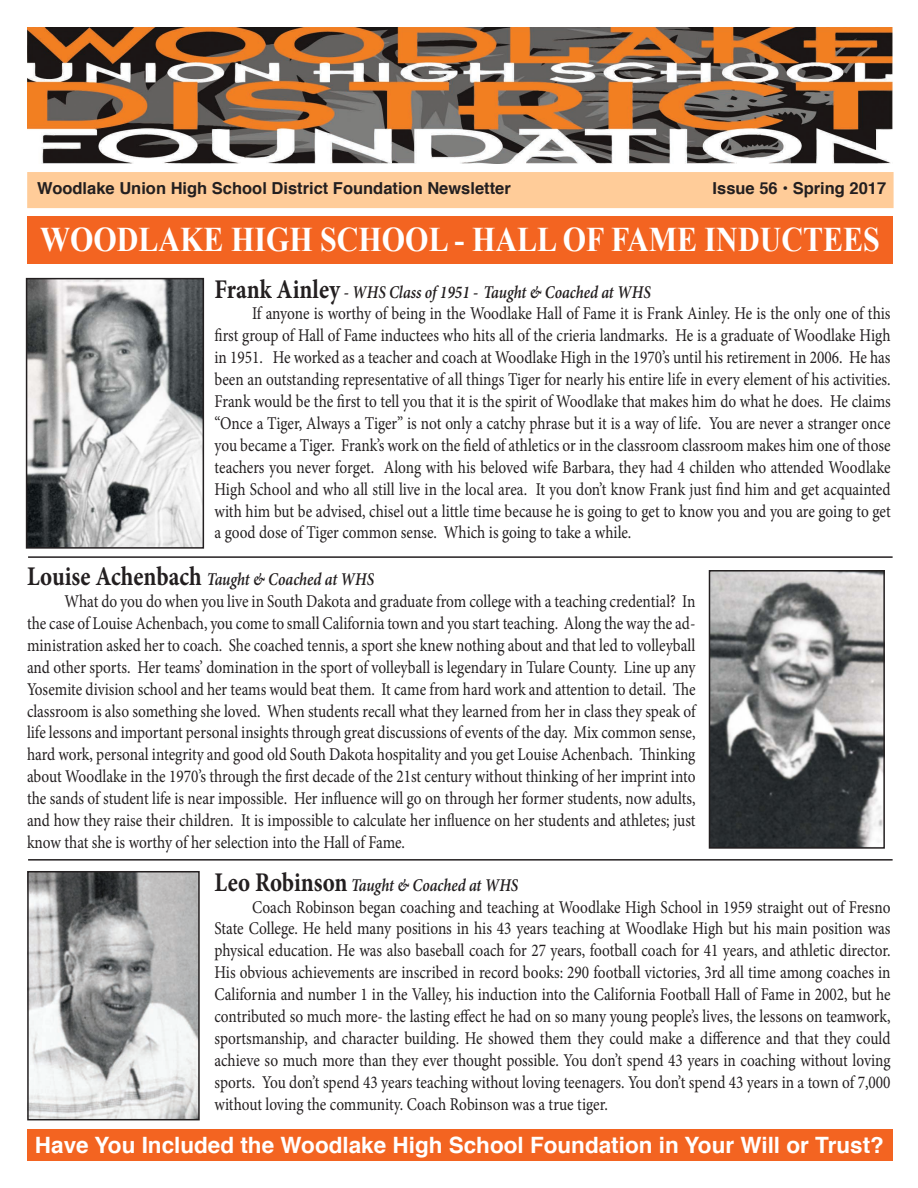
<style>
.page{position:relative;width:918px;height:1188px;background:#fff}
.page>*{position:absolute;margin:0;border:0;box-sizing:border-box;transform-origin:0 0}
.t1{font:700 34.5px "Times New Roman";color:#fff;scale:.87 1}
.t2{font:700 22.5px "Helvetica";color:#fff}
.t3{font:18px/21.9px "Minion Pro";color:#231f20;text-align:justify;scale:.85 1}
.t4{font:italic 600 18px "Minion Pro";letter-spacing:-.005em;color:#231f20;scale:.85 1}
.t5{font:700 16.5px "Helvetica";color:#231f20}
.s1{font-weight:700;font-style:normal;font-size:27px}
</style>
<div class="page">
<img style="left:28px;top:27px;width:865px;height:136px">
<div style="left:27px;top:172px;width:867px;height:36px;background:#fc9"></div>
<div style="left:27px;top:216px;width:866px;height:48px;background:#f36421"></div>
<div style="left:27px;top:1130px;width:866px;height:31px;background:#f36421"></div>
<img style="left:29px;top:281px;width:172px;height:265px">
<div style="left:26px;top:278px;width:178px;height:271px;border:2px solid #231f20"></div>
<img style="left:30px;top:874px;width:167px;height:243px">
<div style="left:27px;top:871px;width:173px;height:249px;border:2px solid #231f20"></div>
<img style="left:712px;top:573px;width:170px;height:273px">
<div style="left:709px;top:570px;width:176px;height:279px;border:2px solid #231f20"></div>
<hr style="left:28px;top:859px;width:865px;height:2px;background:#231f20">
<hr style="left:28px;top:556px;width:865px;height:2px;background:#231f20">
<p class="t5" style="left:37px;top:174px;width:475px">Woodlake Union High School District Foundation Newsletter</p>
<p class="t5" style="left:713px;top:174px;width:175px">Issue 56 • Spring 2017</p>
<p class="t1" style="left:40px;top:216px;width:967px">WOODLAKE HIGH SCHOOL - HALL OF FAME INDUCTEES</p>
<p class="t4" style="left:214px;top:279px;width:515px"><span class="s1">Frank Ainley</span> - WHS Class of 1951 - Taught &amp; Coached at WHS</p>
<p class="t3" style="left:214px;top:303px;width:797px;text-indent:38px">If anyone is worthy of being in the Woodlake Hall of Fame it is Frank Ainley. He is the only one of this first group of Hall of Fame inductees who hits all of the crieria landmarks. He is a graduate of Woodlake High in 1951. He worked as a teacher and coach at Woodlake High in the 1970’s until his retirement in 2006. He has been an outstanding representative of all things Tiger for nearly his entire life in every element of his activities.<br>Frank would be the first to tell you that it is the spirit of Woodlake that makes him do what he does. He claims “Once a Tiger, Always a Tiger” is not only a catchy phrase but it is a way of life. You are never a stranger once you became a Tiger. Frank’s work on the field of athletics or in the classroom classroom makes him one of those teachers you never forget. Along with his beloved wife Barbara, they had 4 childen who attended Woodlake High School and who all still live in the local area. It you don’t know Frank just find him and get acquainted with him but be advised, chisel out a little time because he is going to get to know you and you are going to get a good dose of Tiger common sense. Which is going to take a while.</p>
<p class="t4" style="left:27px;top:567px;width:410px"><span class="s1">Louise Achenbach</span> Taught &amp; Coached at WHS</p>
<p class="t3" style="left:27px;top:590px;width:788px;text-indent:38px">What do you do when you live in South Dakota and graduate from college with a teaching credential? In the case of Louise Achenbach, you come to small California town and you start teaching. Along the way the ad&shy;ministration asked her to coach. She coached tennis, a sport she knew nothing about and that led to volleyball and other sports. Her teams’ domination in the sport of volleyball is legendary in Tulare County. Line up any Yosemite division school and her teams would beat them. It came from hard work and attention to detail. The classroom is also something she loved. When students recall what they learned from her in class they speak of life lessons and important personal insights through great discussions of events of the day. Mix common sense, hard work, personal integrity and good old South Dakota hospitality and you get Louise Achenbach. Thinking about Woodlake in the 1970’s through the first decade of the 21st century without thinking of her imprint into the sands of student life is near impossible. Her influence will go on through her former students, now adults, and how they raise their children. It is impossible to calculate her influence on her students and athletes; just know that she is worthy of her selection into the Hall of Fame.</p>
<p class="t4" style="left:214px;top:872px;width:359px"><span class="s1">Leo Robinson</span> Taught &amp; Coached at WHS</p>
<p class="t3" style="left:214px;top:896px;width:797px;text-indent:38px">Coach Robinson began coaching and teaching at Woodlake High School in 1959 straight out of Fresno State College. He held many positions in his 43 years teaching at Woodlake High but his main position was physical education. He was also baseball coach for 27 years, football coach for 41 years, and athletic director.<br>His obvious achievements are inscribed in record books: 290 football victories, 3rd all time among coaches in California and number 1 in the Valley, his induction into the California Football Hall of Fame in 2002, but he contributed so much more- the lasting effect he had on so many young people’s lives, the lessons on teamwork, sportsmanship, and character building. He showed them they could make a difference and that they could achieve so much more than they ever thought possible. You don’t spend 43 years in coaching without loving sports. You don’t spend 43 years teaching without loving teenagers. You don’t spend 43 years in a town of 7,000 without loving the community. Coach Robinson was a true tiger.</p>
<p class="t2" style="left:35px;top:1127px;width:851px">Have You Included the Woodlake High School Foundation in Your Will or Trust?</p>
</div>
